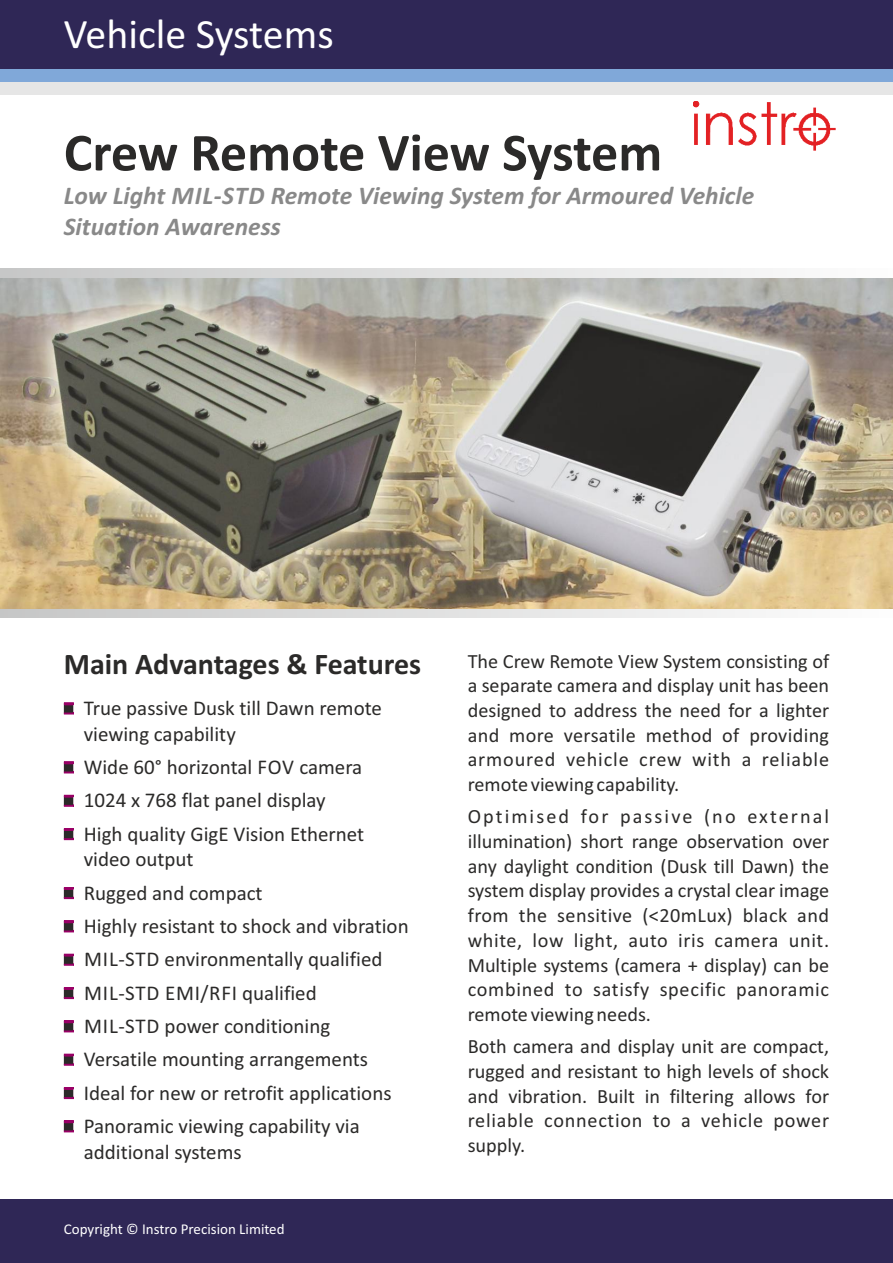
<style>
.page{position:relative;width:893px;height:1263px;background:#fff}
.page>*{position:absolute;margin:0;border:0;box-sizing:border-box;transform-origin:0 0}
.t1{font:700 54px "Calibri";letter-spacing:-.005em;color:#2b2a29}
.t2{font:42px "Calibri";color:#fff}
.t3{font:700 30px "Calibri";color:#2b2a29}
.t4{font:italic 700 25.5px/31.2px "Calibri";color:#898989}
.t5{font:21px/33.3px "Calibri";color:#2b2a29}
.t6{font:20.25px/24.8px "Calibri";letter-spacing:.03em;color:#2b2a29;text-align:justify}
.t7{font:15px "Calibri";color:#fff}
</style>
<div class="page">
<div style="left:0;top:1199px;width:893px;height:64px;background:#2f2756"></div>
<img style="left:0;top:277px;width:893px;height:332px">
<div style="left:0;top:0;width:893px;height:69px;background:#2f2756"></div>
<div style="left:0;top:69px;width:893px;height:13px;background:#80a8d9"></div>
<div style="left:0;top:82px;width:893px;height:13px;background:#e6e6e6"></div>
<img style="left:693px;top:101px;width:142px;height:49px">
<svg style="left:0;top:269px;width:759px;height:8px;background:#ddd"></svg>
<svg style="left:0;top:609px;width:752px;height:9px;background:#dcdddd"></svg>
<h2 class="t2" style="left:64px;top:17px;width:271px">Vehicle Systems</h2>
<h1 class="t1" style="left:64px;top:130px;width:600px">Crew Remote View System</h1>
<p class="t4" style="left:64px;top:182px;width:692px">Low Light MIL-STD Remote Viewing System for Armoured Vehicle<br>Situation Awareness</p>
<h3 class="t3" style="left:64px;top:651px;width:359px">Main Advantages &amp; Features</h3>
<p class="t6" style="left:468px;top:650px;width:363px">The Crew Remote View System consisting of a separate camera and display unit has been designed to address the need for a lighter and more versatile method of providing armoured vehicle crew with a reliable remote viewing capability.</p>
<p class="t6" style="left:468px;top:806px;width:363px">Optimised for passive (no external illumination) short range observation over any daylight condition (Dusk till Dawn) the system display provides a crystal clear image from the sensitive (&lt;20mLux) black and white, low light, auto iris camera unit.<br>Multiple systems (camera + display) can be combined to satisfy specific panoramic remote viewing needs.</p>
<p class="t6" style="left:468px;top:1036px;width:363px">Both camera and display unit are compact, rugged and resistant to high levels of shock and vibration. Built in filtering allows for reliable connection to a vehicle power supply.</p>
<p class="t5" style="left:84px;top:697px;width:300px;line-height:25.7px">True passive Dusk till Dawn remote viewing capability</p>
<p class="t5" style="left:84px;top:752px;width:282px">Wide 60° horizontal FOV camera<br>1024 x 768 flat panel display<br>High quality GigE Vision Ethernet</p>
<p class="t5" style="left:84px;top:844px;width:326px">video output<br>Rugged and compact<br>Highly resistant to shock and vibration<br>MIL-STD environmentally qualified<br>MIL-STD EMI/RFI qualified<br>MIL-STD power conditioning<br>Versatile mounting arrangements<br>Ideal for new or retrofit applications<br>Panoramic viewing capability via</p>
<p class="t5" style="left:84px;top:1136px;width:159px">additional systems</p>
<p class="t7" style="left:64px;top:1223px;width:222px">Copyright © Instro Precision Limited</p>
</div>
